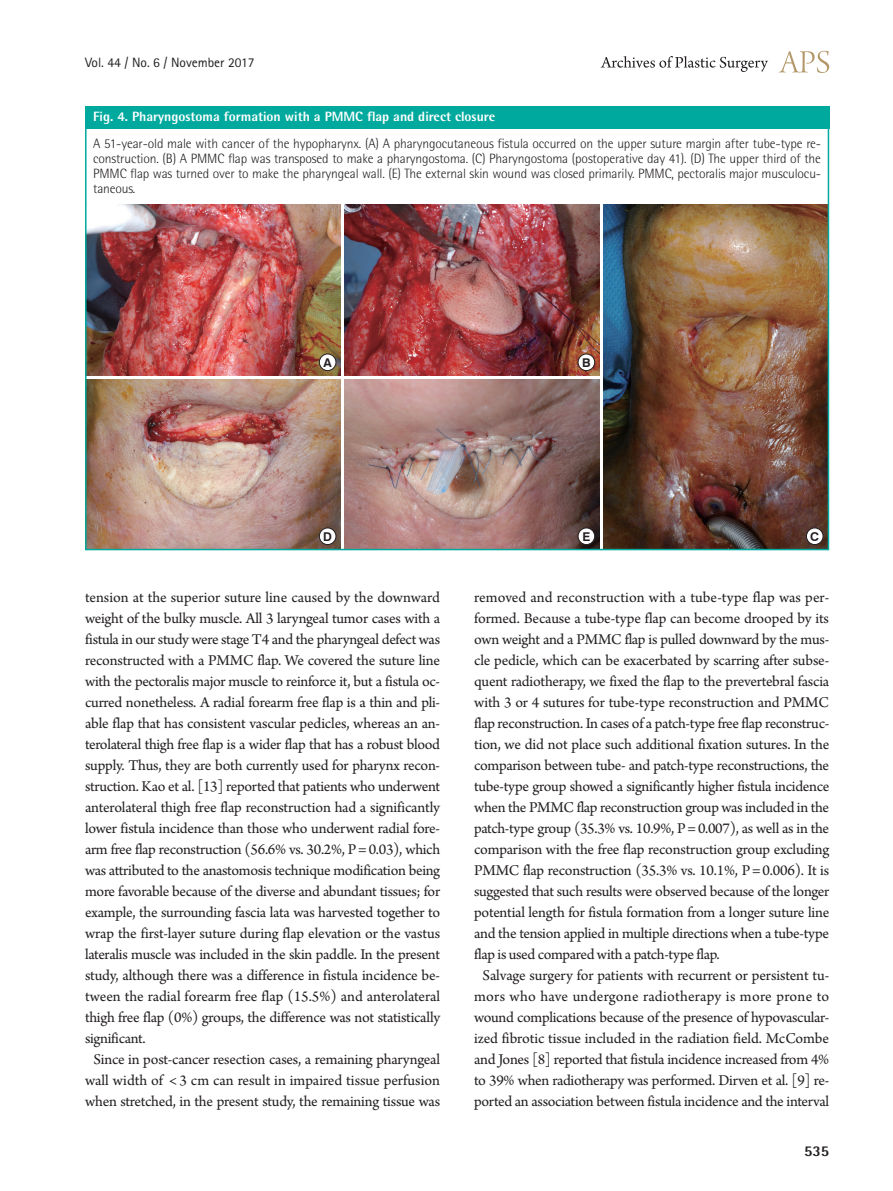
<style>
.page{position:relative;width:893px;height:1191px;background:#fff}
.page>*{position:absolute;margin:0;border:0;box-sizing:border-box;transform-origin:0 0}
.본문{font:15.75px/21px "Arno Pro";letter-spacing:-.015em;color:#231f20;text-align:justify}
.t1{font:800 15px "Rotis Semi Sans Std";color:#231f20}
.그림설명{font:300 13.5px/15px "Rotis Semi Sans Std";letter-spacing:-.01em;color:#231f20;text-align:justify}
.표그림제목{font:800 13.5px "Rotis Semi Sans Std";color:#fff}
.t2{font:13.5px "Rotis Sans Serif Std";color:#231f20}
.t3{font:700 12.15px "Swiss 721 BT";color:#231f20}
</style>
<div class="page">
<svg style="left:779px;top:51px;width:50px;height:22px"></svg>
<svg style="left:601px;top:56px;width:167px;height:16px"></svg>
<div style="left:85px;top:106px;width:744px;height:23px;background:#00a99d"></div>
<img style="left:88px;top:205px;width:252px;height:170px">
<img style="left:88px;top:379px;width:252px;height:168px">
<img style="left:345px;top:205px;width:254px;height:170px">
<img style="left:345px;top:379px;width:254px;height:168px">
<img style="left:603px;top:205px;width:223px;height:342px">
<div style="left:85px;top:106px;width:744px;height:444px;border:2px solid #00a99d"></div>
<div style="left:319px;top:354px;width:17px;height:16px;background:#fff;border-radius:50%"></div>
<div style="left:319px;top:354px;width:17px;height:17px;border:1px solid #231f20;border-radius:50%"></div>
<div style="left:319px;top:528px;width:17px;height:16px;background:#fff;border-radius:50%"></div>
<div style="left:319px;top:528px;width:17px;height:17px;border:1px solid #231f20;border-radius:50%"></div>
<div style="left:578px;top:354px;width:17px;height:16px;background:#fff;border-radius:50%"></div>
<div style="left:578px;top:354px;width:17px;height:17px;border:1px solid #231f20;border-radius:50%"></div>
<div style="left:578px;top:528px;width:17px;height:16px;background:#fff;border-radius:50%"></div>
<div style="left:578px;top:528px;width:17px;height:17px;border:1px solid #231f20;border-radius:50%"></div>
<div style="left:806px;top:528px;width:17px;height:16px;background:#fff;border-radius:50%"></div>
<div style="left:806px;top:528px;width:17px;height:17px;border:1px solid #231f20;border-radius:50%"></div>
<p class="t2" style="left:85px;top:54px;width:171px">Vol. 44 / No. 6 / November 2017</p>
<p class="표그림제목" style="left:93px;top:108px;width:404px">Fig. 4. Pharyngostoma formation with a PMMC flap and direct closure</p>
<p class="그림설명" style="left:93px;top:136px;width:729px">A 51-year-old male with cancer of the hypopharynx. (A) A pharyngocutaneous fistula occurred on the upper suture margin after tube-type re&shy;construction. (B) A PMMC flap was transposed to make a pharyngostoma. (C) Pharyngostoma (postoperative day 41). (D) The upper third of the PMMC flap was turned over to make the pharyngeal wall. (E) The external skin wound was closed primarily. PMMC, pectoralis major musculocu&shy;taneous.</p>
<p class="t3" style="left:323px;top:355px;width:10px">A</p>
<p class="t3" style="left:582px;top:355px;width:10px">B</p>
<p class="t3" style="left:323px;top:529px;width:10px">D</p>
<p class="본문" style="left:85px;top:588px;width:357px">tension at the superior suture line caused by the downward weight of the bulky muscle. All 3 laryngeal tumor cases with a fistula in our study were stage T4 and the pharyngeal defect was reconstructed with a PMMC flap. We covered the suture line with the pectoralis major muscle to reinforce it, but a fistula oc&shy;curred nonetheless. A radial forearm free flap is a thin and pli&shy;able flap that has consistent vascular pedicles, whereas an an&shy;terolateral thigh free flap is a wider flap that has a robust blood supply. Thus, they are both currently used for pharynx recon&shy;struction. Kao et al. [13] reported that patients who underwent anterolateral thigh free flap reconstruction had a significantly lower fistula incidence than those who underwent radial fore&shy;arm free flap reconstruction (56.6% vs. 30.2%, P = 0.03), which was attributed to the anastomosis technique modification being more favorable because of the diverse and abundant tissues; for example, the surrounding fascia lata was harvested together to wrap the first-layer suture during flap elevation or the vastus lateralis muscle was included in the skin paddle. In the present study, although there was a difference in fistula incidence be&shy;tween the radial forearm free flap (15.5%) and anterolateral thigh free flap (0%) groups, the difference was not statistically significant.</p>
<p class="본문" style="left:85px;top:1050px;width:357px;text-align:center">Since in post-cancer resection cases, a remaining pharyngeal wall width of &lt; 3 cm can result in impaired tissue perfusion when stretched, in the present study, the remaining tissue was</p>
<p class="t3" style="left:582px;top:529px;width:9px">E</p>
<p class="t3" style="left:810px;top:529px;width:10px">C</p>
<p class="본문" style="left:474px;top:588px;width:357px">removed and reconstruction with a tube-type flap was per&shy;formed. Because a tube-type flap can become drooped by its own weight and a PMMC flap is pulled downward by the mus&shy;cle pedicle, which can be exacerbated by scarring after subse&shy;quent radiotherapy, we fixed the flap to the prevertebral fascia with 3 or 4 sutures for tube-type reconstruction and PMMC flap reconstruction. In cases of a patch-type free flap reconstruc&shy;tion, we did not place such additional fixation sutures. In the comparison between tube- and patch-type reconstructions, the tube-type group showed a significantly higher fistula incidence when the PMMC flap reconstruction group was included in the patch-type group (35.3% vs. 10.9%, P = 0.007), as well as in the comparison with the free flap reconstruction group excluding PMMC flap reconstruction (35.3% vs. 10.1%, P = 0.006). It is suggested that such results were observed because of the longer potential length for fistula formation from a longer suture line and the tension applied in multiple directions when a tube-type flap is used compared with a patch-type flap.</p>
<p class="본문" style="left:474px;top:966px;width:357px;text-align:center">Salvage surgery for patients with recurrent or persistent tu&shy;mors who have undergone radiotherapy is more prone to wound complications because of the presence of hypovascular&shy;ized fibrotic tissue included in the radiation field. McCombe and Jones [8] reported that fistula incidence increased from 4% to 39% when radiotherapy was performed. Dirven et al. [9] re&shy;ported an association between fistula incidence and the interval</p>
<p class="t1" style="left:804px;top:1141px;width:27px">535</p>
</div>
